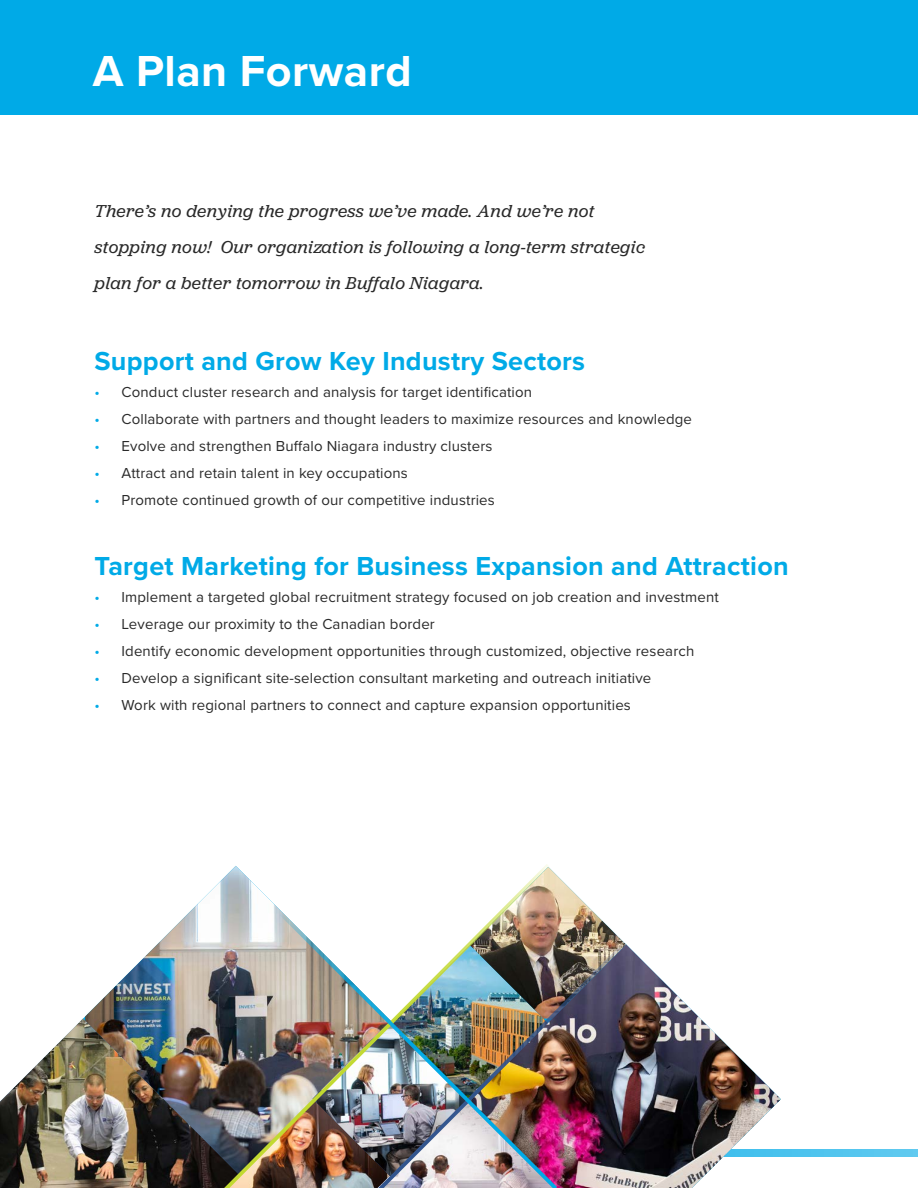
<style>
.page{position:relative;width:918px;height:1188px;background:#fff}
.page>*{position:absolute;margin:0;border:0;box-sizing:border-box;transform-origin:0 0}
.t1{font:700 45px "Proxima Nova";letter-spacing:.01em;color:#fff}
.t2{font:700 27px "Proxima Nova";letter-spacing:.01em;color:#00aae7}
.t3{font:italic 18px/36px "Jubilat";letter-spacing:.02em;color:#292929}
.t4{font:15px "Proxima Nova";letter-spacing:.01em;color:#292929}
.s1{color:#00aae7}
</style>
<div class="page">
<div style="left:0;top:1150px;width:918px;height:7px;background:#54c6ee"></div>
<div style="left:0;top:0;width:918px;height:114px;background:#00aae7"></div>
<img style="left:630px;top:948px;width:151px;height:240px">
<img style="left:0;top:871px;width:621px;height:317px">
<img style="left:559px;top:939px;width:71px;height:249px">
<img style="left:217px;top:864px;width:336px;height:324px">
<img style="left:276px;top:908px;width:283px;height:280px">
<h1 class="t1" style="left:93px;top:44px;width:320px">A Plan Forward</h1>
<p class="t3" style="left:94px;top:192px;width:552px">There’s no denying the progress we’ve made. And we’re not stopping now! Our organization is following a long-term strategic plan for a better tomorrow in Buffalo Niagara.</p>
<h2 class="t2" style="left:94px;top:345px;width:492px">Support and Grow Key Industry Sectors</h2>
<p class="t4" style="left:94px;top:383px;width:439px"><span class="s1">•</span> Conduct cluster research and analysis for target identification</p>
<p class="t4" style="left:94px;top:410px;width:599px"><span class="s1">•</span> Collaborate with partners and thought leaders to maximize resources and knowledge</p>
<p class="t4" style="left:94px;top:437px;width:400px"><span class="s1">•</span> Evolve and strengthen Buffalo Niagara industry clusters</p>
<p class="t4" style="left:94px;top:464px;width:315px"><span class="s1">•</span> Attract and retain talent in key occupations</p>
<p class="t4" style="left:94px;top:491px;width:402px"><span class="s1">•</span> Promote continued growth of our competitive industries</p>
<h2 class="t2" style="left:94px;top:550px;width:696px">Target Marketing for Business Expansion and Attraction</h2>
<p class="t4" style="left:94px;top:588px;width:626px"><span class="s1">•</span> Implement a targeted global recruitment strategy focused on job creation and investment</p>
<p class="t4" style="left:94px;top:615px;width:342px"><span class="s1">•</span> Leverage our proximity to the Canadian border</p>
<p class="t4" style="left:94px;top:642px;width:601px"><span class="s1">•</span> Identify economic development opportunities through customized, objective research</p>
<p class="t4" style="left:94px;top:669px;width:558px"><span class="s1">•</span> Develop a significant site-selection consultant marketing and outreach initiative</p>
<p class="t4" style="left:94px;top:696px;width:538px"><span class="s1">•</span> Work with regional partners to connect and capture expansion opportunities</p>
</div>
